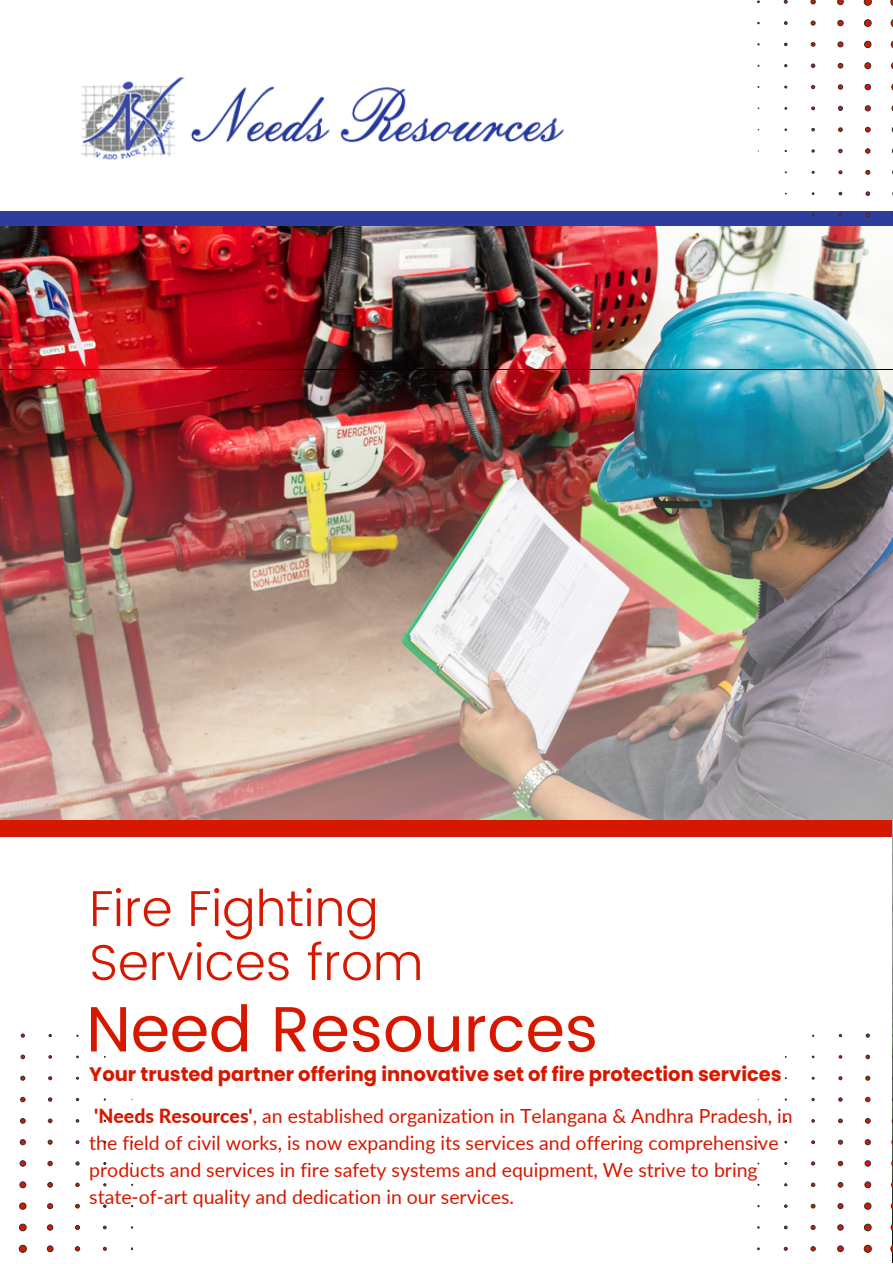
<style>
.page{position:relative;width:893px;height:1264px;background:#fff}
.page>*{position:absolute;margin:0;border:0;box-sizing:border-box;transform-origin:0 0}
.t1{font:63.9px "Poppins";color:#d61800}
.t2{font:300 50.4px/54px "Poppins";color:#d61800}
.t3{font:19.5px/27px "Lato";color:#d61800}
.t4{font:700 19.5px "Poppins";color:#d61800}
.s1{font-weight:800}
</style>
<div class="page">
<img style="left:0;top:225px;width:892px;height:145px">
<div style="left:0;top:12px;width:892px;height:213px;background:#2c3d9e"></div>
<div style="left:0;top:0;width:892px;height:211px;background:#fff"></div>
<img style="left:0;top:370px;width:892px;height:752px">
<div style="left:0;top:820px;width:891px;height:442px;background:#d61800"></div>
<div style="left:0;top:837px;width:891px;height:425px;background:#fff"></div>
<img style="left:81px;top:77px;width:484px;height:83px">
<svg style="left:864px;top:0;width:7px;height:5px"></svg>
<div style="left:864px;top:20px;width:7px;height:6px;background:#d61800;border-radius:50%"></div>
<div style="left:864px;top:20px;width:7px;height:6px;border:1px solid #332c2b;border-radius:50%"></div>
<div style="left:864px;top:41px;width:6px;height:7px;background:#d61800;border-radius:50%"></div>
<div style="left:864px;top:41px;width:7px;height:7px;border:1px solid #332c2b;border-radius:50%"></div>
<svg style="left:864px;top:63px;width:6px;height:6px"></svg>
<svg style="left:864px;top:84px;width:6px;height:6px"></svg>
<svg style="left:865px;top:106px;width:5px;height:5px"></svg>
<svg style="left:865px;top:127px;width:5px;height:5px"></svg>
<svg style="left:865px;top:149px;width:5px;height:4px"></svg>
<svg style="left:865px;top:170px;width:4px;height:4px"></svg>
<svg style="left:865px;top:192px;width:4px;height:3px"></svg>
<svg style="left:866px;top:213px;width:3px;height:4px"></svg>
<svg style="left:837px;top:0;width:6px;height:5px"></svg>
<svg style="left:837px;top:20px;width:6px;height:6px"></svg>
<svg style="left:837px;top:42px;width:6px;height:5px"></svg>
<svg style="left:838px;top:63px;width:4px;height:5px"></svg>
<svg style="left:838px;top:85px;width:4px;height:4px"></svg>
<svg style="left:838px;top:106px;width:4px;height:4px"></svg>
<svg style="left:838px;top:128px;width:4px;height:3px"></svg>
<svg style="left:838px;top:149px;width:4px;height:4px"></svg>
<svg style="left:810px;top:0;width:5px;height:4px"></svg>
<svg style="left:811px;top:21px;width:4px;height:4px"></svg>
<svg style="left:811px;top:42px;width:4px;height:4px"></svg>
<svg style="left:811px;top:85px;width:3px;height:4px"></svg>
<div style="left:19px;top:1245px;width:7px;height:7px;background:#d61800;border-radius:50%"></div>
<div style="left:19px;top:1245px;width:7px;height:7px;border:1px solid #332c2b;border-radius:50%"></div>
<div style="left:19px;top:1224px;width:7px;height:6px;background:#d61800;border-radius:50%"></div>
<div style="left:19px;top:1224px;width:7px;height:6px;border:1px solid #332c2b;border-radius:50%"></div>
<div style="left:20px;top:1202px;width:6px;height:7px;background:#d61800;border-radius:50%"></div>
<div style="left:20px;top:1202px;width:6px;height:7px;border:1px solid #332c2b;border-radius:50%"></div>
<svg style="left:20px;top:1181px;width:6px;height:6px"></svg>
<svg style="left:20px;top:1160px;width:6px;height:6px"></svg>
<svg style="left:20px;top:1139px;width:5px;height:5px"></svg>
<svg style="left:20px;top:1118px;width:5px;height:5px"></svg>
<svg style="left:21px;top:1097px;width:4px;height:4px"></svg>
<svg style="left:21px;top:1076px;width:4px;height:4px"></svg>
<svg style="left:21px;top:1055px;width:4px;height:3px"></svg>
<svg style="left:21px;top:1033px;width:3px;height:4px"></svg>
<svg style="left:47px;top:1245px;width:6px;height:6px"></svg>
<svg style="left:47px;top:1224px;width:6px;height:6px"></svg>
<svg style="left:48px;top:1203px;width:5px;height:5px"></svg>
<svg style="left:48px;top:1182px;width:4px;height:5px"></svg>
<svg style="left:48px;top:1161px;width:4px;height:4px"></svg>
<svg style="left:48px;top:1140px;width:4px;height:4px"></svg>
<svg style="left:48px;top:1118px;width:4px;height:4px"></svg>
<svg style="left:48px;top:1097px;width:4px;height:4px"></svg>
<svg style="left:75px;top:1246px;width:5px;height:4px"></svg>
<svg style="left:75px;top:1225px;width:5px;height:4px"></svg>
<svg style="left:75px;top:1204px;width:4px;height:3px"></svg>
<svg style="left:76px;top:1182px;width:3px;height:4px"></svg>
<svg style="left:76px;top:1161px;width:3px;height:4px"></svg>
<div style="left:864px;top:1245px;width:7px;height:7px;background:#d61800;border-radius:50%"></div>
<div style="left:864px;top:1245px;width:7px;height:7px;border:1px solid #332c2b;border-radius:50%"></div>
<div style="left:864px;top:1224px;width:7px;height:6px;background:#d61800;border-radius:50%"></div>
<div style="left:864px;top:1224px;width:7px;height:6px;border:1px solid #332c2b;border-radius:50%"></div>
<div style="left:864px;top:1202px;width:6px;height:7px;background:#d61800;border-radius:50%"></div>
<div style="left:864px;top:1202px;width:7px;height:7px;border:1px solid #332c2b;border-radius:50%"></div>
<svg style="left:864px;top:1181px;width:6px;height:6px"></svg>
<svg style="left:864px;top:1160px;width:6px;height:6px"></svg>
<svg style="left:865px;top:1139px;width:5px;height:5px"></svg>
<svg style="left:865px;top:1118px;width:5px;height:5px"></svg>
<svg style="left:865px;top:1097px;width:5px;height:4px"></svg>
<svg style="left:865px;top:1076px;width:4px;height:4px"></svg>
<svg style="left:865px;top:1055px;width:4px;height:3px"></svg>
<svg style="left:866px;top:1033px;width:3px;height:4px"></svg>
<svg style="left:837px;top:1245px;width:6px;height:6px"></svg>
<svg style="left:837px;top:1224px;width:6px;height:6px"></svg>
<svg style="left:837px;top:1203px;width:6px;height:5px"></svg>
<svg style="left:838px;top:1182px;width:4px;height:5px"></svg>
<svg style="left:838px;top:1161px;width:4px;height:4px"></svg>
<svg style="left:838px;top:1140px;width:4px;height:4px"></svg>
<svg style="left:838px;top:1118px;width:4px;height:4px"></svg>
<svg style="left:838px;top:1097px;width:4px;height:4px"></svg>
<svg style="left:810px;top:1246px;width:5px;height:4px"></svg>
<svg style="left:811px;top:1225px;width:4px;height:4px"></svg>
<svg style="left:811px;top:1204px;width:4px;height:3px"></svg>
<h2 class="t2" style="left:89px;top:881px;width:335px">Fire Fighting<br>Services from</h2>
<h1 class="t1" style="left:86px;top:992px;width:513px">Need Resources</h1>
<p class="t4" style="left:89px;top:1060px;width:694px">Your trusted partner offering innovative set of fire protection services</p>
<p class="t3" style="left:89px;top:1102px;width:705px"><span class="s1">'Needs Resources'</span>, an established organization in Telangana &amp; Andhra Pradesh, in the field of civil works, is now expanding its services and offering comprehensive products and services in fire safety systems and equipment, We strive to bring state-of-art quality and dedication in our services.</p>
</div>
